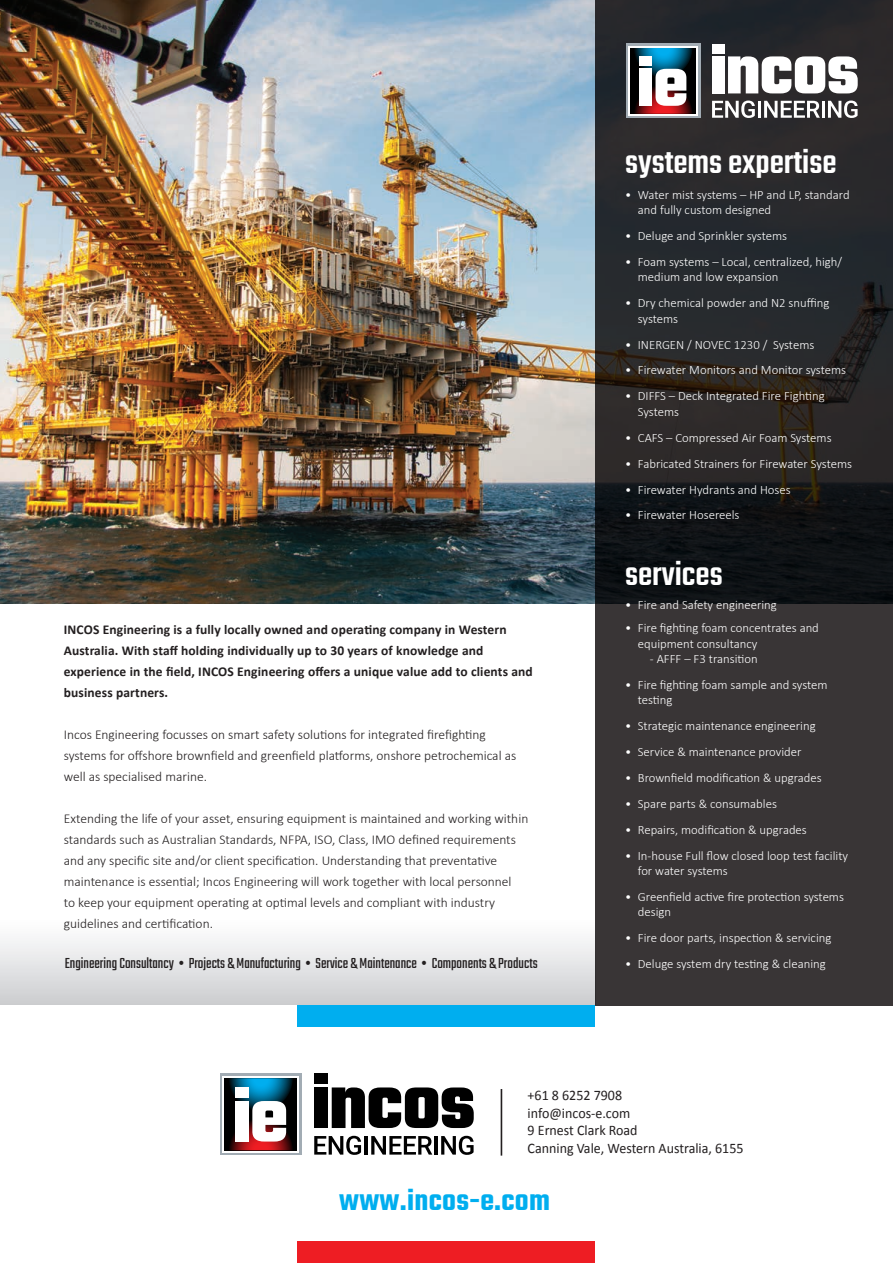
<style>
.page{position:relative;width:893px;height:1263px;background:#fff}
.page>*{position:absolute;margin:0;border:0;box-sizing:border-box;transform-origin:0 0}
.t1{font:500 36px "Teko";color:#fff}
.t2{font:600 31.8px "Teko";letter-spacing:.01em;color:#00aeef}
.t3{font:16.05px "Teko";color:#231f20;scale:.94 1}
.t4{font:14.55px "Calibri";color:#231f20;scale:.96 1}
.t5{font:300 13.5px/21px "Calibri";color:#231f20}
.t6{font:700 13.5px/21px "Calibri";letter-spacing:.01em;color:#231f20}
.t7{font:300 12.75px/15.3px "Calibri";color:#fff}
</style>
<div class="page">
<div style="left:0;top:914px;width:595px;height:91px;background:linear-gradient(to bottom,#fff,#cccdd0)"></div>
<img style="left:0;top:0;width:595px;height:604px">
<div style="left:298px;top:1005px;width:297px;height:21px;background:#00aeef"></div>
<div style="left:298px;top:1242px;width:297px;height:21px;background:#ee1d23"></div>
<div style="left:314px;top:1087px;width:14px;height:41px;background:#000"></div>
<div style="left:314px;top:1074px;width:14px;height:10px;background:#000"></div>
<svg style="left:332px;top:1087px;width:142px;height:41px"></svg>
<svg style="left:314px;top:1136px;width:47px;height:19px"></svg>
<hr style="left:364px;top:1136px;width:4px;height:18px;background:#000">
<svg style="left:371px;top:1136px;width:61px;height:18px"></svg>
<hr style="left:434px;top:1136px;width:4px;height:18px;background:#000">
<svg style="left:441px;top:1136px;width:33px;height:19px"></svg>
<div style="left:220px;top:1074px;width:81px;height:81px;background:linear-gradient(to right,#fff,#fff)"></div>
<svg style="left:222px;top:1076px;width:77px;height:76px"></svg>
<div style="left:224px;top:1078px;width:73px;height:72px;background:#000"></div>
<svg style="left:229px;top:1078px;width:64px;height:72px"></svg>
<div style="left:235px;top:1087px;width:14px;height:10px;background:#fff"></div>
<div style="left:235px;top:1101px;width:14px;height:40px;background:#fff"></div>
<hr style="left:501px;top:1089px;width:1px;height:66px;background:#231f20">
<svg style="left:595px;top:0;width:298px;height:1005px;background:#2c2a2c"></svg>
<div style="left:712px;top:56px;width:13px;height:37px;background:#fff"></div>
<div style="left:712px;top:44px;width:13px;height:9px;background:#fff"></div>
<svg style="left:728px;top:56px;width:130px;height:37px"></svg>
<svg style="left:712px;top:101px;width:43px;height:17px"></svg>
<hr style="left:758px;top:101px;width:3px;height:17px;background:#fff">
<svg style="left:764px;top:101px;width:56px;height:17px"></svg>
<hr style="left:822px;top:101px;width:3px;height:17px;background:#fff">
<svg style="left:828px;top:101px;width:30px;height:17px"></svg>
<div style="left:626px;top:44px;width:74px;height:74px;background:#a2acb4"></div>
<div style="left:628px;top:46px;width:70px;height:70px;background:#fff"></div>
<div style="left:630px;top:48px;width:66px;height:66px;background:#000"></div>
<svg style="left:634px;top:48px;width:58px;height:66px"></svg>
<div style="left:640px;top:56px;width:12px;height:9px;background:#fff"></div>
<div style="left:640px;top:69px;width:12px;height:37px;background:#fff"></div>
<p class="t6" style="left:64px;top:619px;width:471px">INCOS Engineering is a fully locally owned and operating company in Western Australia. With staff holding individually up to 30 years of knowledge and experience in the field, INCOS Engineering offers a unique value add to clients and business partners.</p>
<p class="t5" style="left:64px;top:724px;width:424px">Incos Engineering focusses on smart safety solutions for integrated firefighting</p>
<p class="t5" style="left:64px;top:745px;width:454px">systems for offshore brownfield and greenfield platforms, onshore petrochemical as</p>
<p class="t5" style="left:64px;top:766px;width:145px">well as specialised marine.</p>
<p class="t5" style="left:64px;top:808px;width:466px">Extending the life of your asset, ensuring equipment is maintained and working within standards such as Australian Standards, NFPA, ISO, Class, IMO defined requirements and any specific site and/or client specification. Understanding that preventative maintenance is essential; Incos Engineering will work together with local personnel<br>to keep your equipment operating at optimal levels and compliant with industry guidelines and certification.</p>
<p class="t3" style="left:65px;top:954px;width:504px">Engineering Consultancy • Projects &amp; Manufacturing • Service &amp; Maintenance • Components &amp; Products</p>
<p class="t1" style="left:625px;top:141px;width:213px">systems expertise</p>
<p class="t7" style="left:638px;top:187px;width:213px;text-indent:-13px">• Water mist systems – HP and LP, standard and fully custom designed</p>
<p class="t7" style="left:625px;top:228px;width:163px">• Deluge and Sprinkler systems</p>
<p class="t7" style="left:638px;top:254px;width:206px;text-indent:-13px">• Foam systems – Local, centralized, high/ medium and low expansion</p>
<p class="t7" style="left:638px;top:295px;width:193px;text-indent:-13px">• Dry chemical powder and N2 snuffing systems</p>
<p class="t7" style="left:625px;top:337px;width:191px">• INERGEN / NOVEC 1230 / Systems</p>
<p class="t7" style="left:625px;top:362px;width:222px">• Firewater Monitors and Monitor systems</p>
<p class="t7" style="left:638px;top:388px;width:188px;text-indent:-13px">• DIFFS – Deck Integrated Fire Fighting<br>Systems</p>
<p class="t7" style="left:625px;top:430px;width:208px">• CAFS – Compressed Air Foam Systems</p>
<p class="t7" style="left:625px;top:456px;width:229px">• Fabricated Strainers for Firewater Systems</p>
<p class="t7" style="left:625px;top:481px;width:167px">• Firewater Hydrants and Hoses</p>
<p class="t7" style="left:625px;top:507px;width:116px">• Firewater Hosereels</p>
<p class="t1" style="left:625px;top:553px;width:99px">services</p>
<p class="t7" style="left:625px;top:596px;width:153px">• Fire and Safety engineering</p>
<p class="t7" style="left:638px;top:620px;width:183px;text-indent:-13px">• Fire fighting foam concentrates and equipment consultancy</p>
<p class="t7" style="left:650px;top:651px;width:109px">- AFFF – F3 transition</p>
<p class="t7" style="left:638px;top:677px;width:191px;text-indent:-13px">• Fire fighting foam sample and system testing</p>
<p class="t7" style="left:625px;top:718px;width:192px">• Strategic maintenance engineering</p>
<p class="t7" style="left:625px;top:744px;width:178px">• Service &amp; maintenance provider</p>
<p class="t7" style="left:625px;top:770px;width:198px">• Brownfield modification &amp; upgrades</p>
<p class="t7" style="left:625px;top:796px;width:153px">• Spare parts &amp; consumables</p>
<p class="t7" style="left:625px;top:822px;width:183px">• Repairs, modification &amp; upgrades</p>
<p class="t7" style="left:638px;top:848px;width:212px;text-indent:-13px">• In-house Full flow closed loop test facility for water systems</p>
<p class="t7" style="left:638px;top:889px;width:208px;text-indent:-13px">• Greenfield active fire protection systems design</p>
<p class="t7" style="left:625px;top:930px;width:208px">• Fire door parts, inspection &amp; servicing</p>
<p class="t7" style="left:625px;top:956px;width:202px">• Deluge system dry testing &amp; cleaning</p>
<p class="t4" style="left:528px;top:1086px;width:100px">+61 8 6252 7908</p>
<p class="t4" style="left:528px;top:1104px;width:108px">info@incos-e.com</p>
<p class="t4" style="left:528px;top:1121px;width:116px">9 Ernest Clark Road</p>
<p class="t4" style="left:528px;top:1139px;width:226px">Canning Vale, Western Australia, 6155</p>
<p class="t2" style="left:339px;top:1181px;width:212px">www.incos-e.com</p>
</div>
